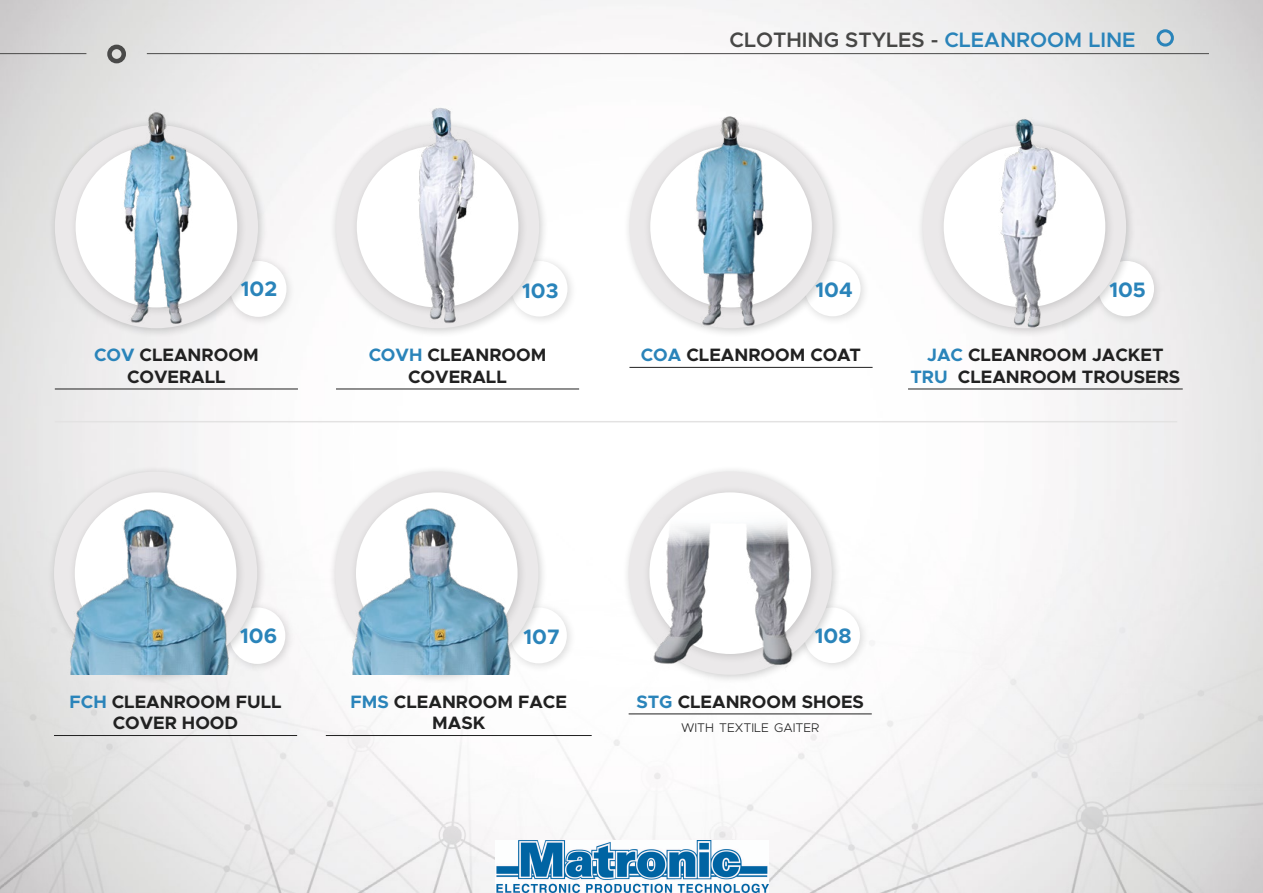
<style>
.page{position:relative;width:1263px;height:893px;background:#fff}
.page>*{position:absolute;margin:0;border:0;box-sizing:border-box;transform-origin:0 0}
.t1{font:600 21px "Metropolis";color:#474746}
.t2{font:700 21px "Metropolis";color:#2a84ba}
.t3{font:700 18px/21.6px "Metropolis";color:#212121;text-align:center}
.t4{font:300 12.6px "Metropolis";color:#212121}
.s1{color:#2a84ba}
</style>
<div class="page">
<img style="left:0;top:0;width:1263px;height:893px">
<div style="left:107px;top:45px;width:19px;height:18px;border:4px solid #4a4a49;border-radius:50%"></div>
<div style="left:1156px;top:29px;width:18px;height:18px;border:3px solid #2a84ba;border-radius:50%"></div>
<hr style="left:147px;top:53px;width:1062px;height:1px;background:#4a4a49">
<hr style="left:0;top:53px;width:86px;height:1px;background:#4a4a49">
<svg style="left:592px;top:892px;width:80px;height:1px"></svg>
<hr style="left:55px;top:389px;width:243px;height:1px;background:#212121">
<div style="left:223px;top:254px;width:74px;height:72px;background:#000;opacity:.15"></div>
<div style="left:230px;top:261px;width:56px;height:56px;background:#fff;border-radius:50%"></div>
<div style="left:48px;top:118px;width:220px;height:220px;background:#000;opacity:.2"></div>
<div style="left:55px;top:125px;width:203px;height:203px;background:#ebe9ea;border-radius:50%"></div>
<div style="left:68px;top:139px;width:179px;height:178px;background:#000;opacity:.15"></div>
<div style="left:76px;top:146px;width:161px;height:161px;background:#fff;border-radius:50%"></div>
<img style="left:117px;top:104px;width:79px;height:224px">
<hr style="left:336px;top:389px;width:243px;height:1px;background:#212121">
<div style="left:504px;top:254px;width:73px;height:72px;background:#000;opacity:.15"></div>
<div style="left:511px;top:261px;width:56px;height:56px;background:#fff;border-radius:50%"></div>
<div style="left:329px;top:118px;width:220px;height:220px;background:#000;opacity:.2"></div>
<div style="left:336px;top:125px;width:203px;height:203px;background:#ebe9ea;border-radius:50%"></div>
<div style="left:350px;top:139px;width:178px;height:178px;background:#000;opacity:.15"></div>
<div style="left:357px;top:146px;width:161px;height:161px;background:#fff;border-radius:50%"></div>
<img style="left:407px;top:104px;width:79px;height:224px">
<hr style="left:629px;top:367px;width:243px;height:1px;background:#212121">
<div style="left:798px;top:254px;width:72px;height:72px;background:#000;opacity:.15"></div>
<div style="left:805px;top:261px;width:55px;height:55px;background:#fff;border-radius:50%"></div>
<div style="left:622px;top:118px;width:221px;height:220px;background:#000;opacity:.2"></div>
<div style="left:629px;top:125px;width:204px;height:203px;background:#ebe9ea;border-radius:50%"></div>
<div style="left:643px;top:139px;width:178px;height:178px;background:#000;opacity:.15"></div>
<div style="left:650px;top:146px;width:162px;height:161px;background:#fff;border-radius:50%"></div>
<img style="left:690px;top:105px;width:80px;height:225px">
<hr style="left:908px;top:389px;width:275px;height:1px;background:#212121">
<div style="left:1091px;top:254px;width:73px;height:72px;background:#000;opacity:.15"></div>
<div style="left:1098px;top:261px;width:56px;height:55px;background:#fff;border-radius:50%"></div>
<div style="left:916px;top:118px;width:220px;height:220px;background:#000;opacity:.2"></div>
<div style="left:923px;top:125px;width:203px;height:203px;background:#ebe9ea;border-radius:50%"></div>
<div style="left:936px;top:139px;width:179px;height:178px;background:#000;opacity:.15"></div>
<div style="left:944px;top:146px;width:161px;height:161px;background:#fff;border-radius:50%"></div>
<img style="left:988px;top:105px;width:79px;height:225px">
<hr style="left:54px;top:735px;width:243px;height:1px;background:#212121">
<div style="left:222px;top:600px;width:73px;height:74px;background:#000;opacity:.15"></div>
<div style="left:229px;top:607px;width:56px;height:57px;background:#fff;border-radius:50%"></div>
<div style="left:47px;top:464px;width:220px;height:221px;background:#000;opacity:.2"></div>
<div style="left:54px;top:472px;width:203px;height:203px;background:#ebe9ea;border-radius:50%"></div>
<div style="left:68px;top:485px;width:178px;height:179px;background:#000;opacity:.15"></div>
<img style="left:63px;top:484px;width:174px;height:191px">
<hr style="left:326px;top:735px;width:266px;height:1px;background:#212121">
<div style="left:503px;top:600px;width:74px;height:73px;background:#000;opacity:.15"></div>
<div style="left:511px;top:607px;width:56px;height:56px;background:#fff;border-radius:50%"></div>
<div style="left:328px;top:464px;width:220px;height:221px;background:#000;opacity:.2"></div>
<div style="left:335px;top:472px;width:203px;height:203px;background:#ebe9ea;border-radius:50%"></div>
<div style="left:349px;top:485px;width:178px;height:179px;background:#000;opacity:.15"></div>
<img style="left:345px;top:484px;width:174px;height:191px">
<hr style="left:629px;top:713px;width:243px;height:1px;background:#212121">
<div style="left:797px;top:600px;width:73px;height:73px;background:#000;opacity:.15"></div>
<div style="left:804px;top:607px;width:56px;height:56px;background:#fff;border-radius:50%"></div>
<div style="left:621px;top:464px;width:221px;height:221px;background:#000;opacity:.2"></div>
<div style="left:629px;top:472px;width:203px;height:203px;background:#ebe9ea;border-radius:50%"></div>
<div style="left:642px;top:485px;width:179px;height:179px;background:#000;opacity:.15"></div>
<div style="left:649px;top:492px;width:162px;height:162px;background:#fff;border-radius:50%"></div>
<img style="left:628px;top:502px;width:178px;height:169px">
<hr style="left:55px;top:421px;width:1122px;height:1px;background:#e3e2e2">
<img style="left:496px;top:840px;width:272px;height:52px">
<p class="t1" style="left:729px;top:26px;width:408px">CLOTHING STYLES - <span class="s1">CLEANROOM LINE</span></p>
<p class="t2" style="left:241px;top:275px;width:38px">102</p>
<p class="t3" style="left:94px;top:344px;width:166px"><span class="s1">COV</span> CLEANROOM<br>COVERALL</p>
<p class="t2" style="left:522px;top:277px;width:38px">103</p>
<p class="t3" style="left:369px;top:344px;width:179px"><span class="s1">COVH</span> CLEANROOM<br>COVERALL</p>
<p class="t2" style="left:815px;top:276px;width:39px">104</p>
<p class="t3" style="left:641px;top:344px;width:222px"><span class="s1">COA</span> CLEANROOM COAT</p>
<p class="t2" style="left:1109px;top:276px;width:38px">105</p>
<p class="t3" style="left:910px;top:344px;width:271px"><span class="s1">JAC</span> CLEANROOM JACKET<br><span class="s1">TRU</span> CLEANROOM TROUSERS</p>
<p class="t2" style="left:240px;top:623px;width:39px">106</p>
<p class="t3" style="left:69px;top:690px;width:214px"><span class="s1">FCH</span> CLEANROOM FULL<br>COVER HOOD</p>
<p class="t2" style="left:523px;top:623px;width:38px">107</p>
<p class="t3" style="left:350px;top:690px;width:218px"><span class="s1">FMS</span> CLEANROOM FACE<br>MASK</p>
<p class="t2" style="left:815px;top:623px;width:38px">108</p>
<p class="t3" style="left:636px;top:690px;width:229px"><span class="s1">STG</span> CLEANROOM SHOES</p>
<p class="t4" style="left:681px;top:719px;width:140px">WITH TEXTILE GAITER</p>
</div>
